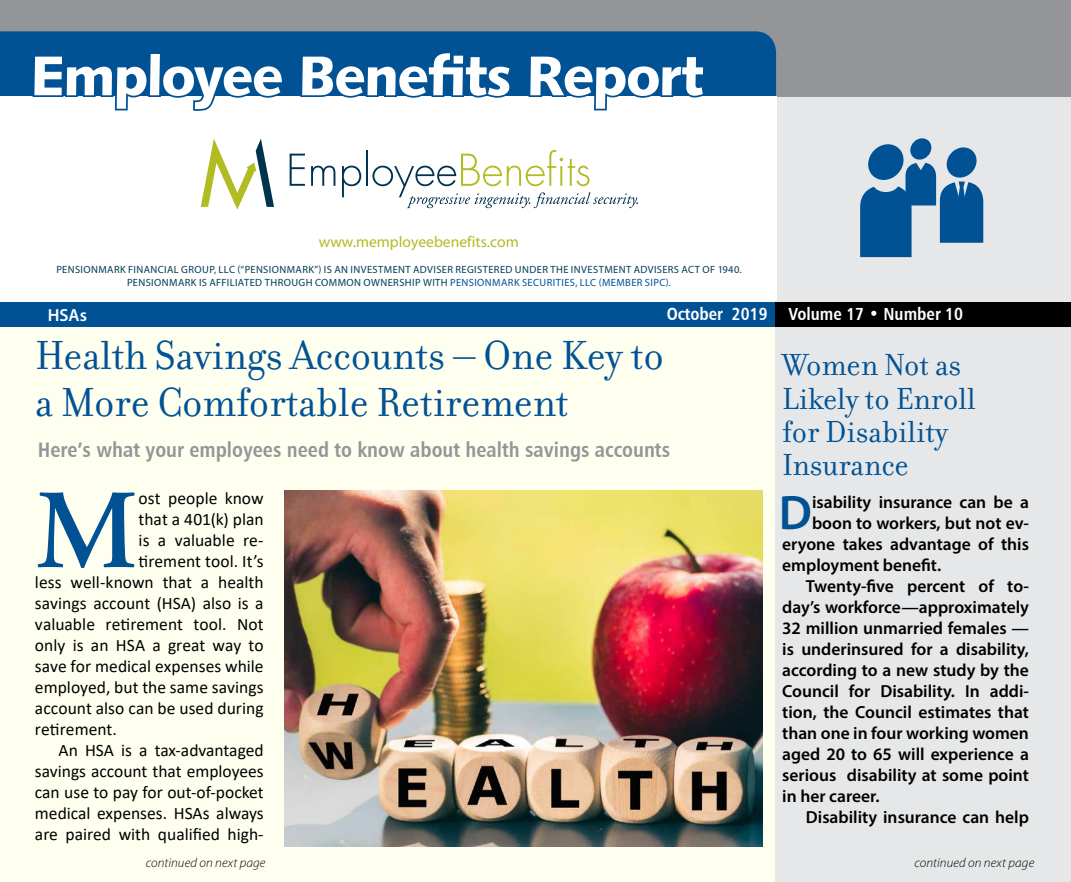
<style>
.page{position:relative;width:1071px;height:882px;background:#fff}
.page>*{position:absolute;margin:0;border:0;box-sizing:border-box;transform-origin:0 0}
.t1{font:600 112.52px "Adobe Garamond Pro";color:#005295}
.t2{font:56px "Humanist 531 BT Black A";letter-spacing:-.025em;color:#fff}
.t3{font:600 48.65px "Myriad Pro";color:#005295}
.t4{font:43.75px/47.2px "Filosofia";color:#005295}
.t5{font:32.9px/33.2px "Filosofia";color:#005295}
.t6{font:21px "Humanist 777 BT Bold Condensed B";color:#939598}
.t7{font:600 17.5px "Myriad Pro";color:#000}
.t8{font:17.5px "Calibri";color:#000}
.t9{font:17.5px "Humanist 777 BT Bold Condensed B";color:#fff}
.t10{font:600 17.5px "Myriad Pro";color:#fff}
.t11{font:15.58px "Myriad";color:#b0bc22}
.t12{font:italic 300 13.12px "Myriad Pro";letter-spacing:.01em;color:#000}
.t13{font:10.5px/12.6px "Myriad Pro";letter-spacing:.04em;color:#023d58;text-align:center}
.s1{color:#005295}
</style>
<div class="page">
<div style="left:1px;top:1px;width:1070px;height:881px;background:#fffff0"></div>
<div style="left:776px;top:75px;width:295px;height:807px;background:#e6e7e8"></div>
<div style="left:0;top:0;width:1071px;height:96px;background:#939598"></div>
<div style="left:0;top:31px;width:776px;height:65px;background:#005295"></div>
<div style="left:0;top:96px;width:776px;height:205px;background:#fff"></div>
<svg style="left:910px;top:138px;width:22px;height:22px"></svg>
<svg style="left:860px;top:144px;width:123px;height:113px"></svg>
<div style="left:0;top:303px;width:776px;height:24px;background:#005295"></div>
<div style="left:776px;top:303px;width:295px;height:24px;background:#000"></div>
<svg style="left:31px;top:50px;width:254px;height:61px"></svg>
<div style="left:299px;top:50px;width:215px;height:48px;background:#005295"></div>
<svg style="left:527px;top:53px;width:180px;height:58px"></svg>
<img style="left:285px;top:491px;width:478px;height:356px">
<svg style="left:201px;top:139px;width:73px;height:71px"></svg>
<svg style="left:290px;top:154px;width:15px;height:32px"></svg>
<svg style="left:311px;top:166px;width:24px;height:20px"></svg>
<svg style="left:342px;top:166px;width:19px;height:31px"></svg>
<hr style="left:366px;top:151px;width:2px;height:35px;background:#00334e">
<svg style="left:372px;top:150px;width:266px;height:58px"></svg>
<h2 class="t2" style="left:31px;top:40px;width:674px">Employee Benefits Report</h2>
<p class="t11" style="left:319px;top:234px;width:201px">www.memployeebenefits.com</p>
<p class="t13" style="left:56px;top:263px;width:687px">PENSIONMARK FINANCIAL GROUP, LLC (“PENSIONMARK”) IS AN INVESTMENT ADVISER REGISTERED UNDER THE INVESTMENT ADVISERS ACT OF 1940.<br>PENSIONMARK IS AFFILIATED THROUGH COMMON OWNERSHIP WITH <span class="s1">PENSIONMARK SECURITIES, LLC (MEMBER SIPC).</span></p>
<p class="t10" style="left:48px;top:304px;width:41px">HSAs</p>
<p class="t9" style="left:667px;top:303px;width:298px">October 2019 Volume 17 • Number 10</p>
<h3 class="t4" style="left:35px;top:332px;width:631px">Health Savings Accounts – One Key to a More Comfortable Retirement</h3>
<p class="t6" style="left:38px;top:437px;width:634px">Here’s what your employees need to know about health savings accounts</p>
<h1 class="t1" style="left:35px;top:467px;width:105px">M</h1>
<p class="t8" style="left:139px;top:486px;width:127px">ost people know</p>
<p class="t8" style="left:139px;top:507px;width:127px">that a 401(k) plan</p>
<p class="t8" style="left:139px;top:528px;width:127px">is a valuable re-</p>
<p class="t8" style="left:139px;top:549px;width:127px">tirement tool. It’s</p>
<p class="t8" style="left:35px;top:570px;width:230px">less well-known that a health</p>
<p class="t8" style="left:35px;top:591px;width:230px">savings account (HSA) also is a</p>
<p class="t8" style="left:35px;top:612px;width:230px">valuable retirement tool. Not</p>
<p class="t8" style="left:35px;top:633px;width:230px">only is an HSA a great way to</p>
<p class="t8" style="left:35px;top:654px;width:230px">save for medical expenses while</p>
<p class="t8" style="left:35px;top:675px;width:230px">employed, but the same savings</p>
<p class="t8" style="left:35px;top:696px;width:230px">account also can be used during</p>
<p class="t8" style="left:35px;top:717px;width:83px">retirement.</p>
<p class="t8" style="left:59px;top:738px;width:207px">An HSA is a tax-advantaged</p>
<p class="t8" style="left:35px;top:759px;width:230px">savings account that employees</p>
<p class="t8" style="left:35px;top:780px;width:230px">can use to pay for out-of-pocket</p>
<p class="t8" style="left:35px;top:801px;width:230px">medical expenses. HSAs always</p>
<p class="t8" style="left:35px;top:822px;width:230px">are paired with qualified high-</p>
<h3 class="t5" style="left:782px;top:349px;width:195px">Women Not as<br>Likely to Enroll for Disability<br>Insurance</h3>
<h3 class="t3" style="left:779px;top:482px;width:35px">D</h3>
<p class="t7" style="left:812px;top:491px;width:218px">isability insurance can be a</p>
<p class="t7" style="left:812px;top:512px;width:218px">boon to workers, but not ev-</p>
<p class="t7" style="left:782px;top:533px;width:248px">eryone takes advantage of this</p>
<p class="t7" style="left:782px;top:554px;width:160px">employment benefit.</p>
<p class="t7" style="left:806px;top:575px;width:225px">Twenty-five percent of to-</p>
<p class="t7" style="left:782px;top:596px;width:248px">day’s workforce—approximately</p>
<p class="t7" style="left:782px;top:617px;width:248px">32 million unmarried females —</p>
<p class="t7" style="left:782px;top:638px;width:248px">is underinsured for a disability,</p>
<p class="t7" style="left:782px;top:659px;width:248px">according to a new study by the</p>
<p class="t7" style="left:782px;top:680px;width:248px">Council for Disability. In addi-</p>
<p class="t7" style="left:782px;top:701px;width:248px">tion, the Council estimates that</p>
<p class="t7" style="left:782px;top:722px;width:248px">than one in four working women</p>
<p class="t7" style="left:782px;top:743px;width:248px">aged 20 to 65 will experience a</p>
<p class="t7" style="left:782px;top:764px;width:248px">serious disability at some point</p>
<p class="t7" style="left:782px;top:785px;width:99px">in her career.</p>
<p class="t7" style="left:806px;top:806px;width:225px">Disability insurance can help</p>
<p class="t12" style="left:146px;top:856px;width:121px">continued on next page</p>
<p class="t12" style="left:915px;top:856px;width:121px">continued on next page</p>
</div>
